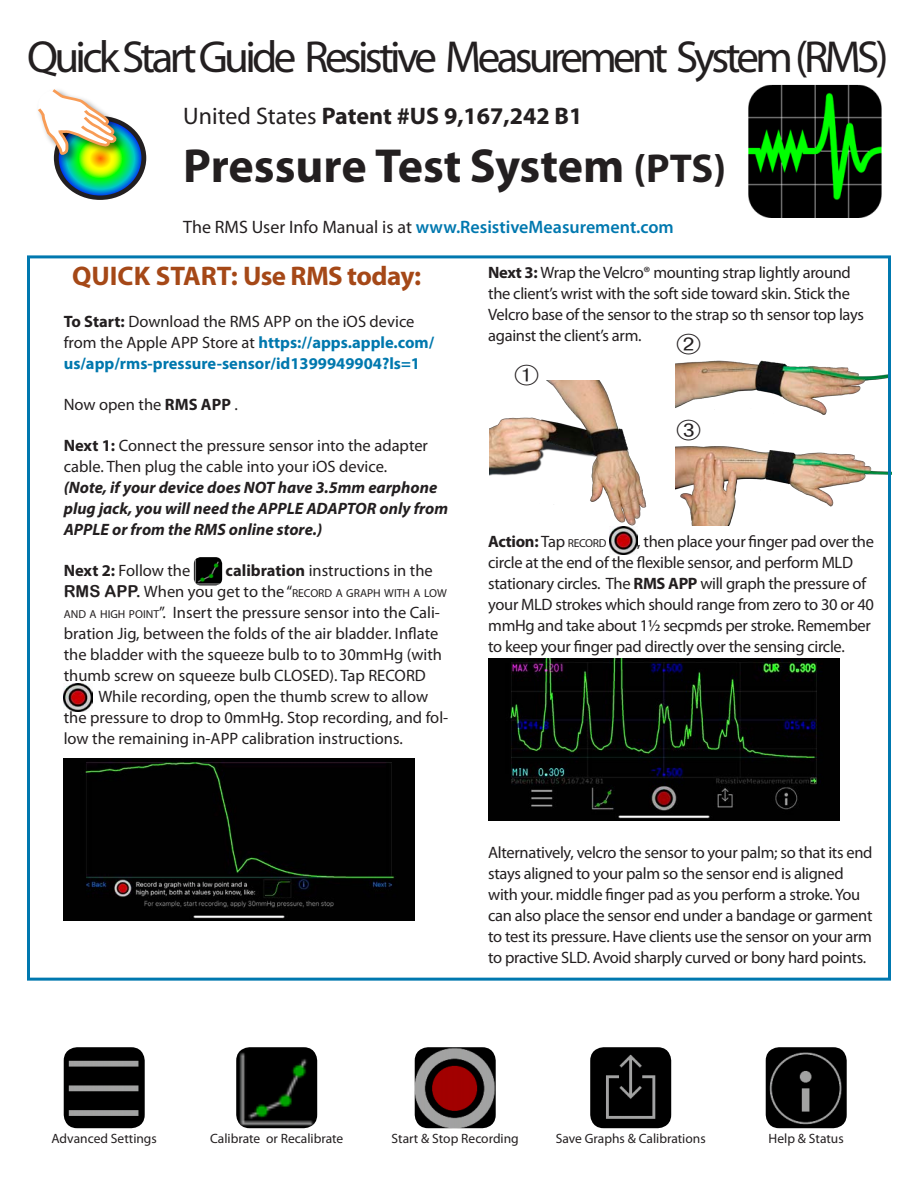
<style>
.page{position:relative;width:918px;height:1188px;background:#fff}
.page>*{position:absolute;margin:0;border:0;box-sizing:border-box;transform-origin:0 0}
.Text{font:700 48px "Myriad Pro";color:#231f20}
.Text-2{font:45px "Myriad Pro";letter-spacing:-.08em;color:#231f20}
.Illustration_Caption{font:700 27px "Myriad Pro";letter-spacing:-.02em;color:#a54817}
.Text-3{font:700 24px "Myriad Pro";color:#231f20}
.Text-4{font:600 18px "Myriad Pro";color:#0078af}
.Text-5{font:16.5px/21px "Myriad Pro";letter-spacing:-.02em;color:#231f20}
.Text-6{font:16.5px "Myriad Pro";color:#231f20}
.Body_Text{font:italic 700 16.5px/21px "Myriad Pro";color:#231f20}
.Body_Text-2{font:700 16.5px/21px "Myriad Pro";color:#0078ae}
.Body_Text-3{font:16.5px "Myriad Pro";color:#231f20}
.Text-7{font:700 16.5px "Myriad Pro";letter-spacing:-.02em;color:#231f20}
.t1{font:13.5px "Myriad Pro";color:#231f20}
.Text-8{font:11.55px "Myriad Pro";color:#231f20}
.s1{font-weight:400}
.s2{font-size:40.5px}
.s3{font-weight:400;color:#231f20}
.s4{color:#231f20}
.s5{font-weight:700}
.s6{font-style:normal}
.s7{font-weight:400;font-style:normal}
.s8{font-family:"Arial Rounded MT Bold";font-size:16.5px}
.s9{font-size:16.5px}
.s10{font-size:11.55px}
.s11{font-weight:400;font-size:11.55px}
</style>
<div class="page">
<img style="left:38px;top:89px;width:106px;height:109px">
<img style="left:749px;top:84px;width:132px;height:133px">
<img style="left:64px;top:1047px;width:81px;height:81px">
<img style="left:236px;top:1047px;width:81px;height:81px">
<img style="left:590px;top:1047px;width:81px;height:81px">
<img style="left:766px;top:1047px;width:81px;height:81px">
<img style="left:415px;top:1047px;width:81px;height:81px">
<img style="left:194px;top:557px;width:28px;height:28px">
<img style="left:64px;top:684px;width:28px;height:28px">
<img style="left:64px;top:759px;width:351px;height:162px">
<img style="left:489px;top:380px;width:158px;height:146px">
<img style="left:676px;top:360px;width:211px;height:55px">
<img style="left:676px;top:446px;width:211px;height:80px">
<img style="left:609px;top:526px;width:29px;height:28px">
<img style="left:488px;top:659px;width:351px;height:162px">
<div style="left:27px;top:255px;width:864px;height:726px;border:3px solid #0078af"></div>
<svg style="left:515px;top:380px;width:23px;height:5px"></svg>
<p class="Text-2" style="left:27px;top:29px;width:863px">Quick Start Guide Resistive Measurement System(RMS)</p>
<p class="Text-3" style="left:183px;top:101px;width:401px"><span class="s1">United States</span> Patent #US 9,167,242 B1</p>
<p class="Text" style="left:183px;top:134px;width:544px">Pressure Test System <span class="s2">(PTS)</span></p>
<p class="Text-4" style="left:183px;top:215px;width:492px"><span class="s3">The RMS User Info Manual is at</span> www.ResistiveMeasurement.com</p>
<p class="Illustration_Caption" style="left:72px;top:259px;width:351px">QUICK START: Use RMS today:</p>
<p class="Body_Text-2" style="left:64px;top:310px;width:372px"><span class="s4">To Start:</span> <span class="s3">Download the RMS APP on the iOS device from the Apple APP Store at</span> https://apps.apple.com/ us/app/rms-pressure-sensor/id1399949904?ls=1</p>
<p class="Body_Text-3" style="left:64px;top:394px;width:176px">Now open the <span class="s5">RMS APP</span> .</p>
<p class="Body_Text" style="left:64px;top:435px;width:386px"><span class="s6">Next 1:</span> <span class="s7">Connect the pressure sensor into the adapter cable. Then plug the cable into your iOS device.<br></span>(Note, if your device does NOT have 3.5mm earphone plug jack, you will need the APPLE ADAPTOR only from APPLE or from the RMS online store.)</p>
<p class="Text-6" style="left:64px;top:561px;width:128px"><span class="s5">Next 2:</span> Follow the</p>
<p class="Text-6" style="left:226px;top:561px;width:209px"><span class="s5">calibration</span> instructions in the</p>
<p class="Text-8" style="left:64px;top:586px;width:385px"><span class="s8">RMS APP.</span> <span class="s9">When you get to the “</span>RECORD A GRAPH WITH A LOW</p>
<p class="Text-6" style="left:64px;top:603px;width:378px"><span class="s10">AND A HIGH POINT</span>”. Insert the pressure sensor into the Cali-</p>
<p class="Text-6" style="left:64px;top:624px;width:376px">bration Jig, between the folds of the air bladder. Inflate</p>
<p class="Text-6" style="left:64px;top:645px;width:380px">the bladder with the squeeze bulb to to 30mmHg (with</p>
<p class="Text-6" style="left:64px;top:666px;width:364px">thumb screw on squeeze bulb CLOSED). Tap RECORD</p>
<p class="Text-6" style="left:98px;top:687px;width:331px">While recording, open the thumb screw to allow</p>
<p class="Text-6" style="left:64px;top:708px;width:386px">the pressure to drop to 0mmHg. Stop recording, and fol-</p>
<p class="Text-6" style="left:64px;top:729px;width:341px">low the remaining in-APP calibration instructions.</p>
<p class="Text-5" style="left:488px;top:261px;width:377px"><span class="s5">Next 3:</span> Wrap the Velcro® mounting strap lightly around the client’s wrist with the soft side toward skin. Stick the Velcro base of the sensor to the strap so th sensor top lays against the client’s arm.</p>
<p class="Text-5" style="left:488px;top:531px;width:387px;text-indent:149px">, then place your finger pad over the circle at the end of the flexible sensor, and perform MLD stationary circles. The <span class="s5">RMS APP</span> will graph the pressure of your MLD strokes which should range from zero to 30 or 40 mmHg and take about 1½ secpmds per stroke. Remember to keep your finger pad directly over the sensing circle.</p>
<p class="Text-7" style="left:488px;top:530px;width:120px">Action: <span class="s1">Tap</span> <span class="s11">RECORD</span></p>
<p class="Text-5" style="left:488px;top:842px;width:386px">Alternatively, velcro the sensor to your palm; so that its end stays aligned to your palm so the sensor end is aligned with your. middle finger pad as you perform a stroke. You can also place the sensor end under a bandage or garment to test its pressure. Have clients use the sensor on your arm to practive SLD. Avoid sharply curved or bony hard points.</p>
<p class="t1" style="left:52px;top:1130px;width:107px">Advanced Settings</p>
<p class="t1" style="left:210px;top:1130px;width:135px">Calibrate or Recalibrate</p>
<p class="t1" style="left:392px;top:1130px;width:129px">Start &amp; Stop Recording</p>
<p class="t1" style="left:556px;top:1130px;width:152px">Save Graphs &amp; Calibrations</p>
<p class="t1" style="left:769px;top:1130px;width:77px">Help &amp; Status</p>
</div>
